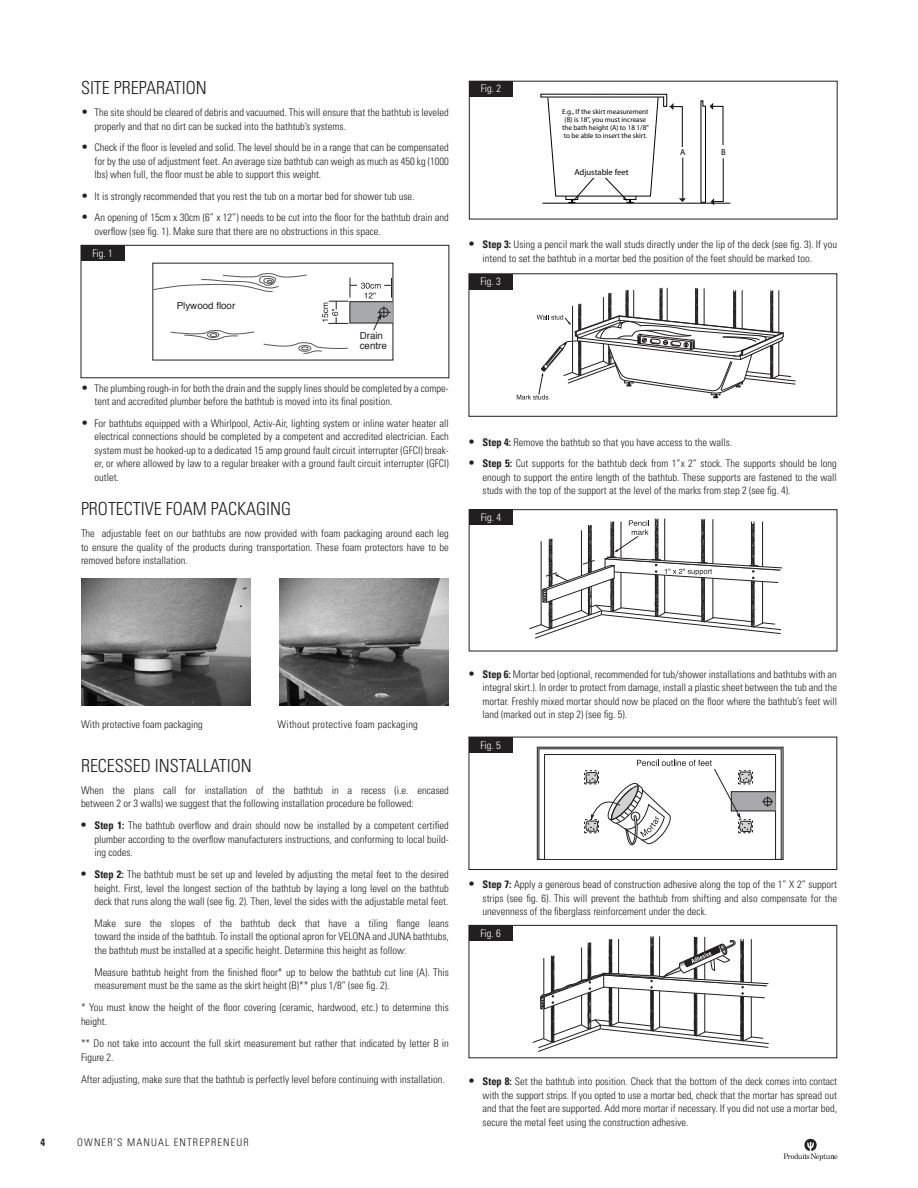
<style>
.page{position:relative;width:918px;height:1188px;background:#fff}
.page>*{position:absolute;margin:0;border:0;box-sizing:border-box;transform-origin:0 0}
.sous-titre{font:300 condensed 18px "Univers";color:#231f20}
.texte_bullet_2e_para{font:300 condensed 10.5px/13.5px "Univers";color:#231f20;text-align:justify}
.texte{font:300 condensed 10.5px/13.5px "Univers";color:#231f20}
.texte-2{font:300 condensed 10.5px "Univers";letter-spacing:.02em;color:#231f20}
.texte-3{font:300 condensed 10.5px "Univers";color:#fff}
.texte_bullet_2e_para-2{font:300 condensed 10.5px "Univers";letter-spacing:.11em;color:#231f20}
.t1{font:700 condensed 10.5px "Univers";color:#231f20}
.t2{font:9.75px/9.8px "Helvetica";color:#231f20}
.t3{font:8.55px "Myriad Pro";color:#040503}
.t4{font:7.2px/7.9px "Myriad Pro";color:#040503;text-align:center}
.s1{font-size:12px}
.s2{font-weight:700;font-size:12px}
.s3{font-weight:700}
</style>
<div class="page">
<svg style="left:784px;top:1139px;width:54px;height:21px"></svg>
<img style="left:81px;top:579px;width:169px;height:127px">
<img style="left:279px;top:579px;width:169px;height:127px">
<svg style="left:170px;top:330px;width:85px;height:11px"></svg>
<svg style="left:153px;top:273px;width:154px;height:20px"></svg>
<svg style="left:263px;top:342px;width:85px;height:12px"></svg>
<svg style="left:322px;top:278px;width:70px;height:53px"></svg>
<div style="left:81px;top:245px;width:368px;height:133px;border:1px solid #231f20"></div>
<div style="left:81px;top:245px;width:43px;height:16px;background:#231f20"></div>
<svg style="left:541px;top:94px;width:145px;height:109px"></svg>
<svg style="left:701px;top:101px;width:22px;height:104px"></svg>
<hr style="left:542px;top:203px;width:188px;height:1px;background:#040503">
<div style="left:469px;top:81px;width:44px;height:15px;background:#231f20"></div>
<svg style="left:517px;top:287px;width:279px;height:113px"></svg>
<div style="left:469px;top:274px;width:43px;height:16px;background:#231f20"></div>
<svg style="left:529px;top:519px;width:253px;height:119px"></svg>
<div style="left:469px;top:509px;width:368px;height:142px;border:1px solid #231f20"></div>
<div style="left:469px;top:509px;width:44px;height:16px;background:#231f20"></div>
<div style="left:537px;top:747px;width:247px;height:113px;border:1px solid #231f20"></div>
<svg style="left:538px;top:748px;width:244px;height:112px"></svg>
<div style="left:469px;top:737px;width:368px;height:133px;border:1px solid #231f20"></div>
<div style="left:469px;top:737px;width:43px;height:16px;background:#231f20"></div>
<svg style="left:533px;top:936px;width:236px;height:116px"></svg>
<div style="left:469px;top:925px;width:368px;height:133px;border:1px solid #231f20"></div>
<div style="left:469px;top:925px;width:43px;height:16px;background:#231f20"></div>
<p class="sous-titre" style="left:81px;top:77px;width:127px">SITE PREPARATION</p>
<p class="texte_bullet_2e_para" style="left:94px;top:106px;width:356px;text-indent:-14px"><span class="s1">•</span> The site should be cleared of debris and vacuumed. This will ensure that the bathtub is leveled properly and that no dirt can be sucked into the bathtub’s systems.</p>
<p class="texte_bullet_2e_para" style="left:94px;top:141px;width:356px;text-indent:-14px"><span class="s1">•</span> Check if the floor is leveled and solid. The level should be in a range that can be compensated for by the use of adjustment feet. An average size bathtub can weigh as much as 450 kg (1000 lbs) when full, the floor must be able to support this weight.</p>
<p class="texte_bullet_2e_para" style="left:81px;top:189px;width:335px"><span class="s1">•</span> It is strongly recommended that you rest the tub on a mortar bed for shower tub use.</p>
<p class="texte_bullet_2e_para" style="left:94px;top:211px;width:356px;text-indent:-14px"><span class="s1">•</span> An opening of 15cm x 30cm (6” x 12”) needs to be cut into the floor for the bathtub drain and overflow (see fig. 1). Make sure that there are no obstructions in this space.</p>
<p class="texte-3" style="left:93px;top:247px;width:22px">Fig. 1</p>
<p class="t2" style="left:177px;top:301px;width:60px">Plywood floor</p>
<p class="t2" style="left:360px;top:331px;width:29px">Drain centre</p>
<p class="texte_bullet_2e_para" style="left:94px;top:381px;width:356px;text-indent:-14px"><span class="s1">•</span> The plumbing rough-in for both the drain and the supply lines should be completed by a compe&shy;tent and accredited plumber before the bathtub is moved into its final position.</p>
<p class="texte_bullet_2e_para" style="left:94px;top:416px;width:356px;text-indent:-14px"><span class="s1">•</span> For bathtubs equipped with a Whirlpool, Activ-Air, lighting system or inline water heater all electrical connections should be completed by a competent and accredited electrician. Each system must be hooked-up to a dedicated 15 amp ground fault circuit interrupter (GFCI) break&shy;er, or where allowed by law to a regular breaker with a ground fault circuit interrupter (GFCI) outlet.</p>
<p class="sous-titre" style="left:81px;top:498px;width:212px">PROTECTIVE FOAM PACKAGING</p>
<p class="texte" style="left:81px;top:527px;width:369px;text-align:justify">The adjustable feet on our bathtubs are now provided with foam packaging around each leg to ensure the quality of the products during transportation. These foam protectors have to be removed before installation.</p>
<p class="texte-3" style="left:481px;top:82px;width:22px">Fig. 2</p>
<p class="t4" style="left:562px;top:107px;width:88px">E.g., If the skirt measurement (B) is 18", you must increase the bath height (A) to 18 1/8" to be able to insert the skirt.</p>
<p class="t3" style="left:574px;top:167px;width:56px">Adjustable feet</p>
<p class="t3" style="left:680px;top:147px;width:7px">A</p>
<p class="t3" style="left:721px;top:147px;width:6px">B</p>
<p class="texte_bullet_2e_para" style="left:483px;top:238px;width:356px;text-indent:-14px"><span class="s2">•</span> <span class="s3">Step 3:</span> Using a pencil mark the wall studs directly under the lip of the deck (see fig. 3). If you intend to set the bathtub in a mortar bed the position of the feet should be marked too.</p>
<p class="texte-3" style="left:480px;top:275px;width:22px">Fig. 3</p>
<p class="texte_bullet_2e_para" style="left:469px;top:435px;width:265px"><span class="s2">•</span> <span class="s3">Step 4:</span> Remove the bathtub so that you have access to the walls.</p>
<p class="texte_bullet_2e_para" style="left:483px;top:457px;width:356px;text-indent:-14px"><span class="s2">•</span> <span class="s3">Step 5:</span> Cut supports for the bathtub deck from 1”x 2” stock. The supports should be long enough to support the entire length of the bathtub. These supports are fastened to the wall studs with the top of the support at the level of the marks from step 2 (see fig. 4).</p>
<p class="texte-3" style="left:481px;top:511px;width:22px">Fig. 4</p>
<p class="texte" style="left:81px;top:717px;width:123px">With protective foam packaging</p>
<p class="texte-2" style="left:278px;top:718px;width:142px">Without protective foam packaging</p>
<p class="sous-titre" style="left:81px;top:755px;width:172px">RECESSED INSTALLATION</p>
<p class="texte" style="left:81px;top:783px;width:369px">When the plans call for installation of the bathtub in a recess (i.e. encased between 2 or 3 walls) we suggest that the following installation procedure be followed:</p>
<p class="texte_bullet_2e_para" style="left:94px;top:819px;width:356px;text-indent:-14px"><span class="s2">•</span> <span class="s3">Step 1:</span> The bathtub overflow and drain should now be installed by a competent certified plumber according to the overflow manufacturers instructions, and conforming to local build&shy;ing codes.</p>
<p class="texte_bullet_2e_para" style="left:94px;top:868px;width:356px;text-indent:-14px"><span class="s2">•</span> <span class="s3">Step 2:</span> The bathtub must be set up and leveled by adjusting the metal feet to the desired height. First, level the longest section of the bathtub by laying a long level on the bathtub deck that runs along the wall (see fig. 2). Then, level the sides with the adjustable metal feet.</p>
<p class="texte_bullet_2e_para" style="left:94px;top:916px;width:356px">Make sure the slopes of the bathtub deck that have a tiling flange leans toward the inside of the bathtub. To install the optional apron for VELONA and JUNA bathtubs, the bathtub must be installed at a specific height. Determine this height as follow:</p>
<p class="texte_bullet_2e_para" style="left:94px;top:965px;width:356px">Measure bathtub height from the finished floor* up to below the bathtub cut line (A). This measurement must be the same as the skirt height (B)** plus 1/8” (see fig. 2).</p>
<p class="texte" style="left:81px;top:1001px;width:369px">* You must know the height of the floor covering (ceramic, hardwood, etc.) to determine this height.</p>
<p class="texte" style="left:81px;top:1037px;width:369px">** Do not take into account the full skirt measurement but rather that indicated by letter B in<br>Figure 2.</p>
<p class="texte" style="left:81px;top:1072px;width:365px">After adjusting, make sure that the bathtub is perfectly level before continuing with installation.</p>
<p class="t1" style="left:40px;top:1136px;width:6px">4</p>
<p class="texte_bullet_2e_para-2" style="left:77px;top:1136px;width:173px">OWNER’S MANUAL ENTREPRENEUR</p>
<p class="texte_bullet_2e_para" style="left:483px;top:667px;width:356px;text-indent:-14px"><span class="s2">•</span> <span class="s3">Step 6:</span> Mortar bed (optional, recommended for tub/shower installations and bathtubs with an integral skirt.). In order to protect from damage, install a plastic sheet between the tub and the mortar. Freshly mixed mortar should now be placed on the floor where the bathtub’s feet will land (marked out in step 2) (see fig. 5).</p>
<p class="texte-3" style="left:480px;top:739px;width:22px">Fig. 5</p>
<p class="texte_bullet_2e_para" style="left:483px;top:878px;width:356px;text-indent:-14px"><span class="s2">•</span> <span class="s3">Step 7:</span> Apply a generous bead of construction adhesive along the top of the 1” X 2” support strips (see fig. 6). This will prevent the bathtub from shifting and also compensate for the unevenness of the fiberglass reinforcement under the deck.</p>
<p class="texte-3" style="left:480px;top:927px;width:22px">Fig. 6</p>
<p class="texte_bullet_2e_para" style="left:483px;top:1075px;width:356px;text-indent:-14px"><span class="s2">•</span> <span class="s3">Step 8:</span> Set the bathtub into position. Check that the bottom of the deck comes into contact with the support strips. If you opted to use a mortar bed, check that the mortar has spread out and that the feet are supported. Add more mortar if necessary. If you did not use a mortar bed, secure the metal feet using the construction adhesive.</p>
</div>
